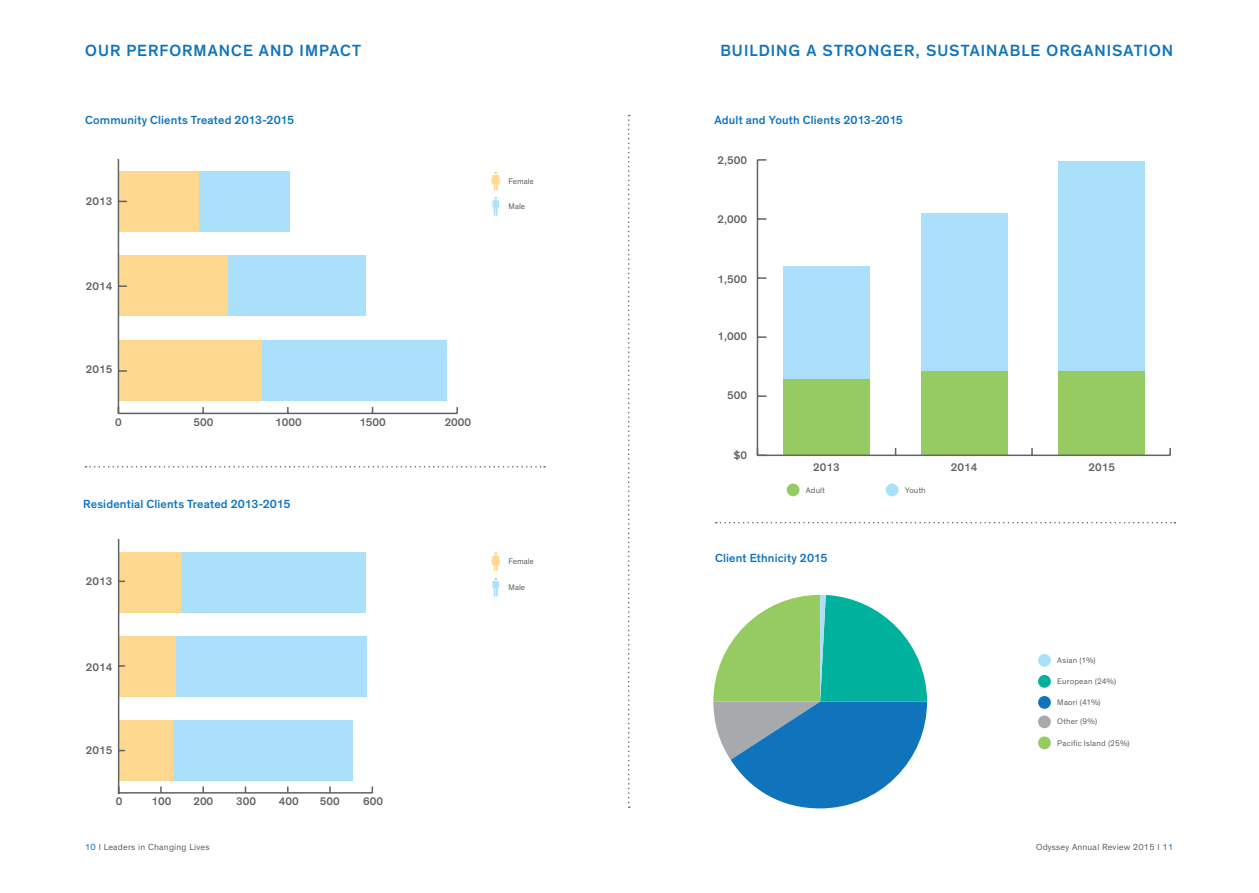
<style>
.page{position:relative;width:1259px;height:893px;background:#fff}
.page>*{position:absolute;margin:0;border:0;box-sizing:border-box;transform-origin:0 0}
.t1{font:500 16.5px "Theinhardt";letter-spacing:.065em;color:#1074bc}
.t2{font:500 12px "Theinhardt";letter-spacing:.01em;color:#1074bc}
.t3{font:500 11.25px "Theinhardt";color:#606462}
.t4{font:9px "Theinhardt";letter-spacing:.02em;color:#606462}
.t5{font:8.25px "Theinhardt";letter-spacing:.02em;color:#606462}
.s1{color:#1074bc}
</style>
<div class="page">
<svg style="left:628px;top:115px;width:2px;height:693px"></svg>
<div style="left:786px;top:483px;width:13px;height:13px;background:#95cb61;border-radius:50%"></div>
<div style="left:885px;top:483px;width:13px;height:13px;background:#aae0f9;border-radius:50%"></div>
<div style="left:783px;top:267px;width:86px;height:112px;background:#aae0f9"></div>
<div style="left:921px;top:213px;width:86px;height:158px;background:#aae0f9"></div>
<div style="left:1058px;top:161px;width:87px;height:210px;background:#aae0f9"></div>
<div style="left:783px;top:379px;width:86px;height:76px;background:#95cb61"></div>
<div style="left:921px;top:371px;width:86px;height:84px;background:#95cb61"></div>
<div style="left:1058px;top:371px;width:87px;height:84px;background:#95cb61"></div>
<hr style="left:757px;top:455px;width:413px;height:1px;background:#606462">
<svg style="left:1169px;top:448px;width:2px;height:7px"></svg>
<hr style="left:756px;top:160px;width:2px;height:295px;background:#606462">
<svg style="left:756px;top:448px;width:10px;height:8px"></svg>
<svg style="left:758px;top:395px;width:8px;height:2px"></svg>
<svg style="left:758px;top:336px;width:8px;height:2px"></svg>
<svg style="left:758px;top:277px;width:8px;height:2px"></svg>
<svg style="left:758px;top:218px;width:8px;height:2px"></svg>
<svg style="left:757px;top:159px;width:9px;height:2px"></svg>
<svg style="left:491px;top:552px;width:9px;height:19px"></svg>
<svg style="left:492px;top:578px;width:7px;height:19px"></svg>
<div style="left:181px;top:552px;width:184px;height:60px;background:#aae0f9"></div>
<div style="left:176px;top:636px;width:191px;height:61px;background:#aae0f9"></div>
<div style="left:173px;top:720px;width:179px;height:61px;background:#aae0f9"></div>
<div style="left:118px;top:552px;width:63px;height:60px;background:#fed88e"></div>
<div style="left:118px;top:636px;width:58px;height:61px;background:#fed88e"></div>
<div style="left:118px;top:720px;width:55px;height:61px;background:#fed88e"></div>
<hr style="left:119px;top:792px;width:253px;height:2px;background:#606462">
<svg style="left:160px;top:786px;width:2px;height:6px"></svg>
<svg style="left:202px;top:786px;width:2px;height:6px"></svg>
<svg style="left:329px;top:786px;width:2px;height:6px"></svg>
<svg style="left:371px;top:786px;width:2px;height:7px"></svg>
<hr style="left:118px;top:539px;width:1px;height:255px;background:#606462">
<svg style="left:119px;top:665px;width:6px;height:2px"></svg>
<svg style="left:491px;top:171px;width:9px;height:19px"></svg>
<svg style="left:492px;top:197px;width:7px;height:19px"></svg>
<div style="left:199px;top:171px;width:90px;height:61px;background:#aae0f9"></div>
<div style="left:228px;top:255px;width:138px;height:61px;background:#aae0f9"></div>
<div style="left:262px;top:340px;width:184px;height:61px;background:#aae0f9"></div>
<div style="left:118px;top:171px;width:81px;height:61px;background:#fed88e"></div>
<div style="left:118px;top:255px;width:110px;height:61px;background:#fed88e"></div>
<div style="left:118px;top:340px;width:144px;height:61px;background:#fed88e"></div>
<hr style="left:118px;top:413px;width:339px;height:1px;background:#606462">
<svg style="left:202px;top:407px;width:2px;height:6px"></svg>
<svg style="left:456px;top:407px;width:2px;height:6px"></svg>
<hr style="left:118px;top:159px;width:1px;height:254px;background:#606462">
<svg style="left:119px;top:370px;width:8px;height:2px"></svg>
<svg style="left:119px;top:285px;width:8px;height:2px"></svg>
<svg style="left:713px;top:595px;width:214px;height:213px"></svg>
<div style="left:1038px;top:654px;width:12px;height:13px;background:#aae0f9;border-radius:50%"></div>
<div style="left:1038px;top:675px;width:12px;height:13px;background:#00b19d;border-radius:50%"></div>
<div style="left:1038px;top:696px;width:12px;height:13px;background:#1074bc;border-radius:50%"></div>
<div style="left:1038px;top:715px;width:12px;height:13px;background:#a8a9ad;border-radius:50%"></div>
<div style="left:1038px;top:736px;width:12px;height:13px;background:#95cb61;border-radius:50%"></div>
<svg style="left:716px;top:522px;width:459px;height:1px"></svg>
<svg style="left:85px;top:466px;width:460px;height:1px"></svg>
<p class="t1" style="left:85px;top:40px;width:277px">OUR PERFORMANCE AND IMPACT</p>
<p class="t2" style="left:85px;top:113px;width:211px">Community Clients Treated 2013-2015</p>
<p class="t3" style="left:86px;top:195px;width:28px">2013</p>
<p class="t3" style="left:86px;top:280px;width:28px">2014</p>
<p class="t3" style="left:86px;top:363px;width:28px">2015</p>
<p class="t3" style="left:115px;top:416px;width:8px">0</p>
<p class="t3" style="left:194px;top:416px;width:21px">500</p>
<p class="t3" style="left:275px;top:416px;width:28px">1000</p>
<p class="t3" style="left:359px;top:416px;width:28px">1500</p>
<p class="t3" style="left:445px;top:416px;width:28px">2000</p>
<p class="t2" style="left:83px;top:497px;width:209px">Residential Clients Treated 2013-2015</p>
<p class="t3" style="left:86px;top:575px;width:28px">2013</p>
<p class="t3" style="left:86px;top:660px;width:28px">2014</p>
<p class="t3" style="left:86px;top:743px;width:28px">2015</p>
<p class="t3" style="left:116px;top:795px;width:8px">0</p>
<p class="t3" style="left:152px;top:795px;width:21px">100</p>
<p class="t3" style="left:193px;top:795px;width:21px">200</p>
<p class="t3" style="left:236px;top:795px;width:21px">300</p>
<p class="t3" style="left:279px;top:795px;width:21px">400</p>
<p class="t3" style="left:320px;top:795px;width:21px">500</p>
<p class="t3" style="left:363px;top:795px;width:21px">600</p>
<p class="t5" style="left:508px;top:176px;width:27px">Female</p>
<p class="t5" style="left:508px;top:202px;width:18px">Male</p>
<p class="t5" style="left:508px;top:557px;width:27px">Female</p>
<p class="t5" style="left:508px;top:582px;width:18px">Male</p>
<p class="t1" style="left:720px;top:40px;width:454px">BUILDING A STRONGER, SUSTAINABLE ORGANISATION</p>
<p class="t2" style="left:714px;top:113px;width:190px">Adult and Youth Clients 2013-2015</p>
<p class="t3" style="left:717px;top:154px;width:31px">2,500</p>
<p class="t3" style="left:717px;top:212px;width:31px">2,000</p>
<p class="t3" style="left:717px;top:273px;width:31px">1,500</p>
<p class="t3" style="left:717px;top:329px;width:31px">1,000</p>
<p class="t3" style="left:727px;top:389px;width:21px">500</p>
<p class="t3" style="left:733px;top:448px;width:15px">$0</p>
<p class="t3" style="left:813px;top:460px;width:28px">2013</p>
<p class="t3" style="left:951px;top:460px;width:28px">2014</p>
<p class="t3" style="left:1088px;top:460px;width:28px">2015</p>
<p class="t5" style="left:806px;top:485px;width:20px">Adult</p>
<p class="t5" style="left:905px;top:485px;width:22px">Youth</p>
<p class="t2" style="left:715px;top:550px;width:114px">Client Ethnicity 2015</p>
<p class="t5" style="left:1057px;top:656px;width:40px">Asian (1%)</p>
<p class="t5" style="left:1057px;top:677px;width:60px">European (24%)</p>
<p class="t5" style="left:1057px;top:698px;width:45px">Maori (41%)</p>
<p class="t5" style="left:1057px;top:717px;width:41px">Other (9%)</p>
<p class="t5" style="left:1057px;top:738px;width:74px">Pacific Island (25%)</p>
<p class="t4" style="left:85px;top:842px;width:126px"><span class="s1">10</span> I Leaders in Changing Lives</p>
<p class="t4" style="left:1036px;top:842px;width:139px">Odyssey Annual Review 2015 I <span class="s1">11</span></p>
</div>
